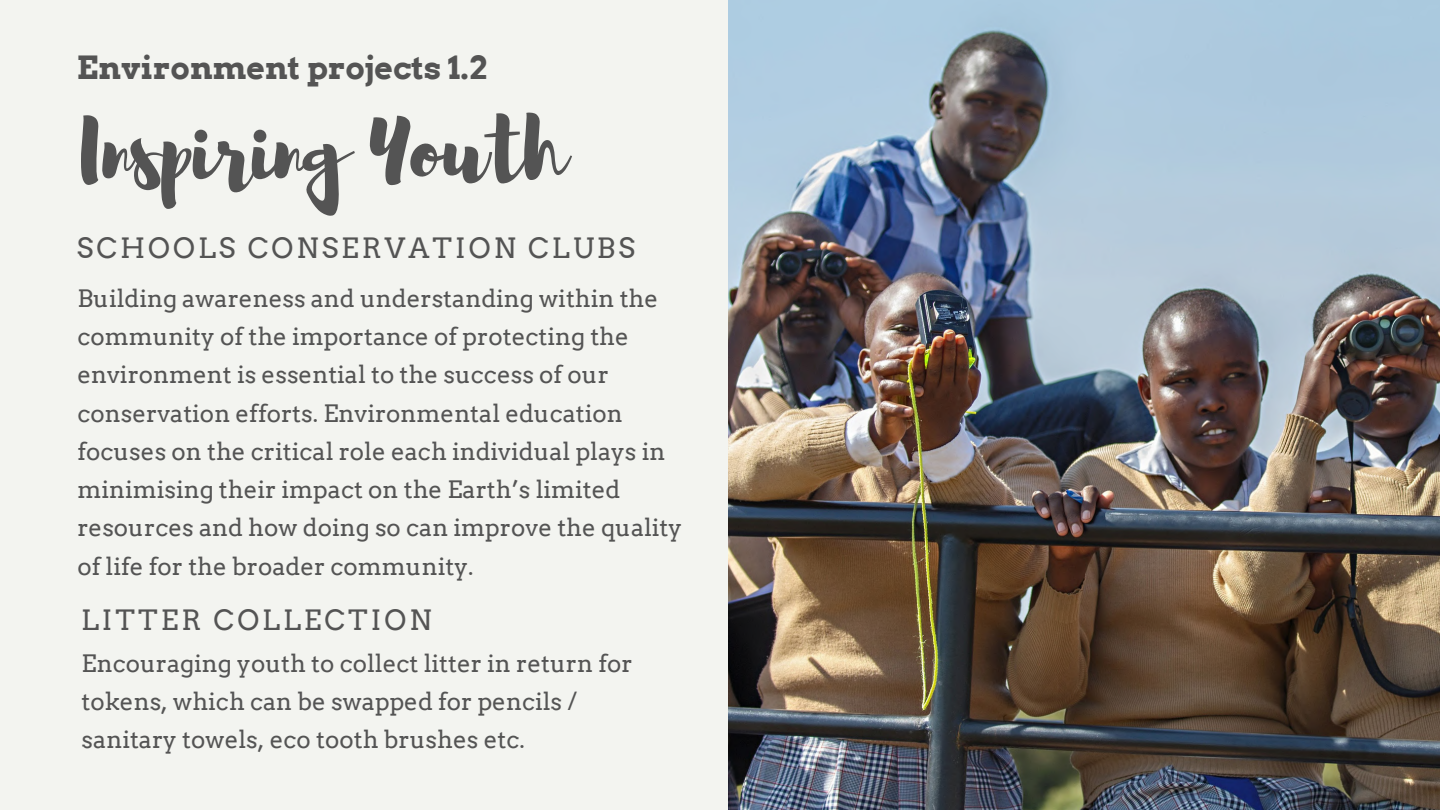
<style>
.page{position:relative;width:1440px;height:810px;background:#f3f4f0}
.page>*{position:absolute;margin:0;border:0;box-sizing:border-box;transform-origin:0 0}
.t1{font:85px "Brusher";color:#545454}
.t2{font:700 32px "Arvo";color:#545454}
.t3{font:28px "Arvo";letter-spacing:.11em;color:#545454}
.t4{font:24px/38.2px "Arvo";color:#545454}
</style>
<div class="page">
<img style="left:729px;top:0;width:711px;height:810px">
<h2 class="t2" style="left:77px;top:48px;width:412px">Environment projects 1.2</h2>
<h1 class="t1" style="left:81px;top:95px;width:485px">Inspiring Youth</h1>
<p class="t3" style="left:77px;top:231px;width:560px">SCHOOLS CONSERVATION CLUBS</p>
<p class="t4" style="left:77px;top:279px;width:606px">Building awareness and understanding within the community of the importance of protecting the environment is essential to the success of our conservation efforts. Environmental education focuses on the critical role each individual plays in minimising their impact on the Earth’s limited resources and how doing so can improve the quality of life for the broader community.</p>
<p class="t3" style="left:81px;top:603px;width:352px">LITTER COLLECTION</p>
<p class="t4" style="left:82px;top:644px;width:553px">Encouraging youth to collect litter in return for tokens, which can be swapped for pencils / sanitary towels, eco tooth brushes etc.</p>
</div>
